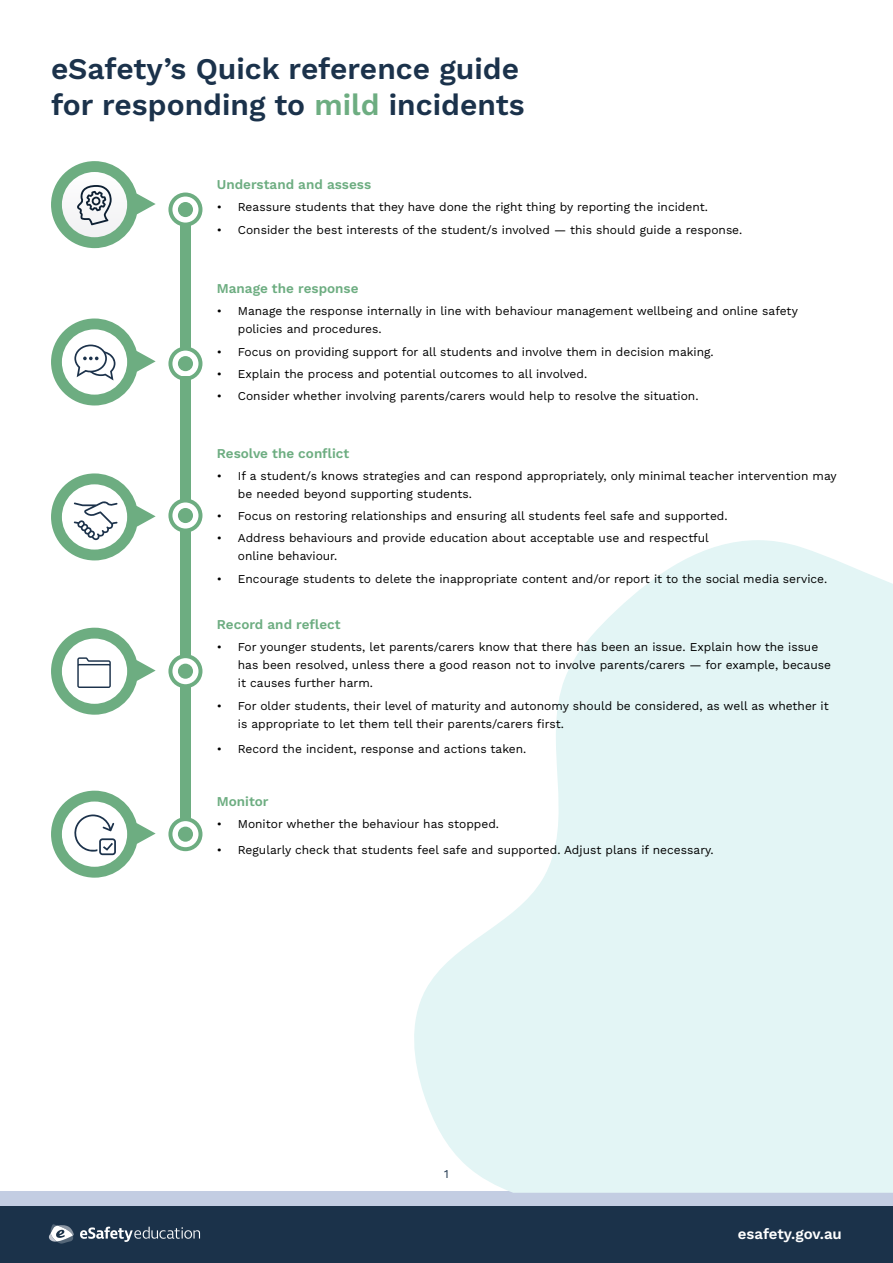
<style>
.page{position:relative;width:893px;height:1263px;background:#fff}
.page>*{position:absolute;margin:0;border:0;box-sizing:border-box;transform-origin:0 0}
.t1{font:600 30px/36px "Work Sans";color:#1b324b}
.t2{font:600 15px "Work Sans";color:#fff}
.t3{font:600 13.5px "Work Sans";color:#6dad81}
.t4{font:12px/18px "Work Sans";color:#000}
.t5{font:12px "Work Sans";color:#1b324a}
.s1{color:#6dad81}
</style>
<div class="page">
<div style="left:0;top:1191px;width:893px;height:20px;background:#c3cde2"></div>
<div style="left:0;top:1206px;width:893px;height:57px;background:#1b324a"></div>
<svg style="left:80px;top:1226px;width:120px;height:16px"></svg>
<svg style="left:49px;top:1224px;width:25px;height:19px"></svg>
<svg style="left:414px;top:540px;width:479px;height:652px;fill:#e3f5f5"></svg>
<svg style="left:51px;top:161px;width:105px;height:87px"></svg>
<svg style="left:168px;top:193px;width:34px;height:33px"></svg>
<svg style="left:168px;top:347px;width:34px;height:33px"></svg>
<div style="left:180px;top:225px;width:11px;height:125px;background:#6dad81"></div>
<svg style="left:168px;top:499px;width:34px;height:33px"></svg>
<div style="left:180px;top:376px;width:11px;height:125px;background:#6dad81"></div>
<div style="left:180px;top:531px;width:11px;height:125px;background:#6dad81"></div>
<svg style="left:51px;top:318px;width:105px;height:87px"></svg>
<svg style="left:51px;top:473px;width:105px;height:87px"></svg>
<svg style="left:168px;top:655px;width:34px;height:33px"></svg>
<div style="left:180px;top:686px;width:11px;height:132px;background:#6dad81"></div>
<svg style="left:51px;top:628px;width:105px;height:87px"></svg>
<svg style="left:168px;top:818px;width:34px;height:33px"></svg>
<svg style="left:51px;top:791px;width:105px;height:87px"></svg>
<h1 class="t1" style="left:51px;top:49px;width:475px">eSafety’s Quick reference guide for responding to <span class="s1">mild</span> incidents</h1>
<p class="t3" style="left:217px;top:174px;width:156px">Understand and assess</p>
<p class="t4" style="left:217px;top:198px;width:493px">• Reassure students that they have done the right thing by reporting the incident.</p>
<p class="t4" style="left:217px;top:220px;width:527px">• Consider the best interests of the student/s involved — this should guide a response.</p>
<p class="t3" style="left:217px;top:278px;width:143px">Manage the response</p>
<p class="t4" style="left:238px;top:302px;width:561px;text-indent:-21px">• Manage the response internally in line with behaviour management wellbeing and online safety policies and procedures.</p>
<p class="t4" style="left:217px;top:342px;width:498px">• Focus on providing support for all students and involve them in decision making.</p>
<p class="t4" style="left:217px;top:364px;width:372px">• Explain the process and potential outcomes to all involved.</p>
<p class="t4" style="left:217px;top:386px;width:483px">• Consider whether involving parents/carers would help to resolve the situation.</p>
<p class="t3" style="left:217px;top:443px;width:134px">Resolve the conflict</p>
<p class="t4" style="left:238px;top:466px;width:600px;text-indent:-21px">• If a student/s knows strategies and can respond appropriately, only minimal teacher intervention may be needed beyond supporting students.</p>
<p class="t4" style="left:217px;top:507px;width:512px">• Focus on restoring relationships and ensuring all students feel safe and supported.</p>
<p class="t4" style="left:238px;top:529px;width:473px;text-indent:-21px">• Address behaviours and provide education about acceptable use and respectful online behaviour.</p>
<p class="t4" style="left:217px;top:569px;width:612px">• Encourage students to delete the inappropriate content and/or report it to the social media service.</p>
<p class="t3" style="left:217px;top:614px;width:125px">Record and reflect</p>
<p class="t4" style="left:238px;top:638px;width:595px;text-indent:-21px">• For younger students, let parents/carers know that there has been an issue. Explain how the issue has been resolved, unless there a good reason not to involve parents/carers — for example, because it causes further harm.</p>
<p class="t4" style="left:238px;top:696px;width:592px;text-indent:-21px">• For older students, their level of maturity and autonomy should be considered, as well as whether it is appropriate to let them tell their parents/carers first.</p>
<p class="t4" style="left:217px;top:739px;width:311px">• Record the incident, response and actions taken.</p>
<p class="t3" style="left:217px;top:791px;width:53px">Monitor</p>
<p class="t4" style="left:217px;top:815px;width:284px">• Monitor whether the behaviour has stopped.</p>
<p class="t4" style="left:217px;top:840px;width:498px">• Regularly check that students feel safe and supported. Adjust plans if necessary.</p>
<p class="t5" style="left:444px;top:1165px;width:6px">1</p>
<p class="t2" style="left:738px;top:1222px;width:106px">esafety.gov.au</p>
</div>
